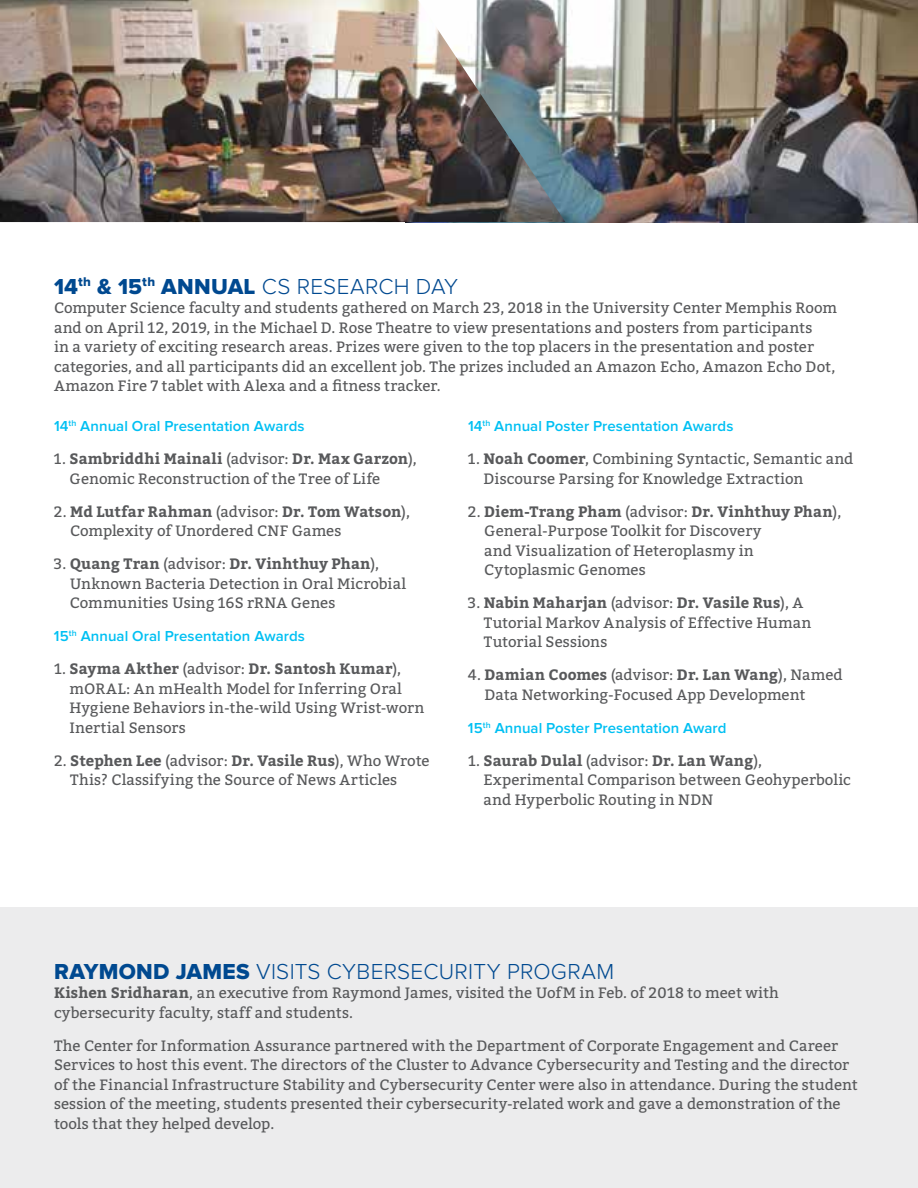
<style>
.page{position:relative;width:918px;height:1188px;background:#fff}
.page>*{position:absolute;margin:0;border:0;box-sizing:border-box;transform-origin:0 0}
.t1{font:300 22.5px "Proxima Nova";letter-spacing:.01em;color:#004990}
.t2{font:15px/19.5px "Bitter";letter-spacing:.005em;color:#58595b}
.t3{font:600 15px "Proxima Nova";letter-spacing:.005em;color:#00c0f3}
.s1{font-family:"Proxima Nova Extrabld";font-weight:400}
.s2{font-weight:700}
</style>
<div class="page">
<div style="left:0;top:907px;width:918px;height:281px;background:#ececed"></div>
<img style="left:565px;top:0;width:353px;height:222px">
<img style="left:0;top:0;width:565px;height:222px">
<h1 class="t1" style="left:54px;top:273px;width:406px"><span class="s1">14</span><sup>th</sup> <span class="s1">&amp; 15</span><sup>th</sup> <span class="s1">ANNUAL</span> CS RESEARCH DAY</h1>
<p class="t2" style="left:54px;top:298px;width:785px">Computer Science faculty and students gathered on March 23, 2018 in the University Center Memphis Room and on April 12, 2019, in the Michael D. Rose Theatre to view presentations and posters from participants<br>in a variety of exciting research areas. Prizes were given to the top placers in the presentation and poster categories, and all participants did an excellent job. The prizes included an Amazon Echo, Amazon Echo Dot, Amazon Fire 7 tablet with Alexa and a fitness tracker.</p>
<p class="t3" style="left:54px;top:417px;width:252px">14<sup>th</sup> Annual Oral Presentation Awards</p>
<p class="t2" style="left:70px;top:449px;width:349px;text-indent:-16px">1. <span class="s2">Sambriddhi Mainali</span> (advisor: <span class="s2">Dr. Max Garzon</span>),<br>Genomic Reconstruction of the Tree of Life</p>
<p class="t2" style="left:70px;top:501px;width:341px;text-indent:-16px">2. <span class="s2">Md Lutfar Rahman</span> (advisor: <span class="s2">Dr. Tom Watson</span>),<br>Complexity of Unordered CNF Games</p>
<p class="t2" style="left:70px;top:554px;width:338px;text-indent:-16px">3. <span class="s2">Quang Tran</span> (advisor: <span class="s2">Dr. Vinhthuy Phan</span>),<br>Unknown Bacteria Detection in Oral Microbial<br>Communities Using 16S rRNA Genes</p>
<p class="t3" style="left:54px;top:627px;width:253px">15<sup>th</sup> Annual Oral Presentation Awards</p>
<p class="t2" style="left:70px;top:659px;width:356px;text-indent:-16px">1. <span class="s2">Sayma Akther</span> (advisor: <span class="s2">Dr. Santosh Kumar</span>), mORAL: An mHealth Model for Inferring Oral Hygiene Behaviors in-the-wild Using Wrist-worn Inertial Sensors</p>
<p class="t2" style="left:70px;top:750px;width:361px;text-indent:-16px">2. <span class="s2">Stephen Lee</span> (advisor: <span class="s2">Dr. Vasile Rus</span>), Who Wrote<br>This? Classifying the Source of News Articles</p>
<p class="t3" style="left:468px;top:417px;width:267px">14<sup>th</sup> Annual Poster Presentation Awards</p>
<p class="t2" style="left:484px;top:449px;width:371px;text-indent:-16px">1. <span class="s2">Noah Coomer</span>, Combining Syntactic, Semantic and<br>Discourse Parsing for Knowledge Extraction</p>
<p class="t2" style="left:484px;top:501px;width:359px;text-indent:-16px">2. <span class="s2">Diem-Trang Pham</span> (advisor: <span class="s2">Dr. Vinhthuy Phan</span>), General-Purpose Toolkit for Discovery<br>and Visualization of Heteroplasmy in Cytoplasmic Genomes</p>
<p class="t2" style="left:484px;top:593px;width:329px;text-indent:-16px">3. <span class="s2">Nabin Maharjan</span> (advisor: <span class="s2">Dr. Vasile Rus</span>), A<br>Tutorial Markov Analysis of Effective Human<br>Tutorial Sessions</p>
<p class="t2" style="left:485px;top:665px;width:360px;text-indent:-17px">4. <span class="s2">Damian Coomes</span> (advisor: <span class="s2">Dr. Lan Wang</span>), Named<br>Data Networking-Focused App Development</p>
<p class="t3" style="left:468px;top:719px;width:260px">15<sup>th</sup> Annual Poster Presentation Award</p>
<p class="t2" style="left:484px;top:750px;width:369px;text-indent:-16px">1. <span class="s2">Saurab Dulal</span> (advisor: <span class="s2">Dr. Lan Wang</span>),<br>Experimental Comparison between Geohyperbolic and Hyperbolic Routing in NDN</p>
<h1 class="t1" style="left:54px;top:959px;width:562px"><span class="s1">RAYMOND JAMES</span> VISITS CYBERSECURITY PROGRAM</h1>
<p class="t2" style="left:54px;top:983px;width:727px"><span class="s2">Kishen Sridharan</span>, an executive from Raymond James, visited the UofM in Feb. of 2018 to meet with cybersecurity faculty, staff and students.</p>
<p class="t2" style="left:54px;top:1035px;width:805px">The Center for Information Assurance partnered with the Department of Corporate Engagement and Career Services to host this event. The directors of the Cluster to Advance Cybersecurity and Testing and the director of the Financial Infrastructure Stability and Cybersecurity Center were also in attendance. During the student session of the meeting, students presented their cybersecurity-related work and gave a demonstration of the tools that they helped develop.</p>
</div>
